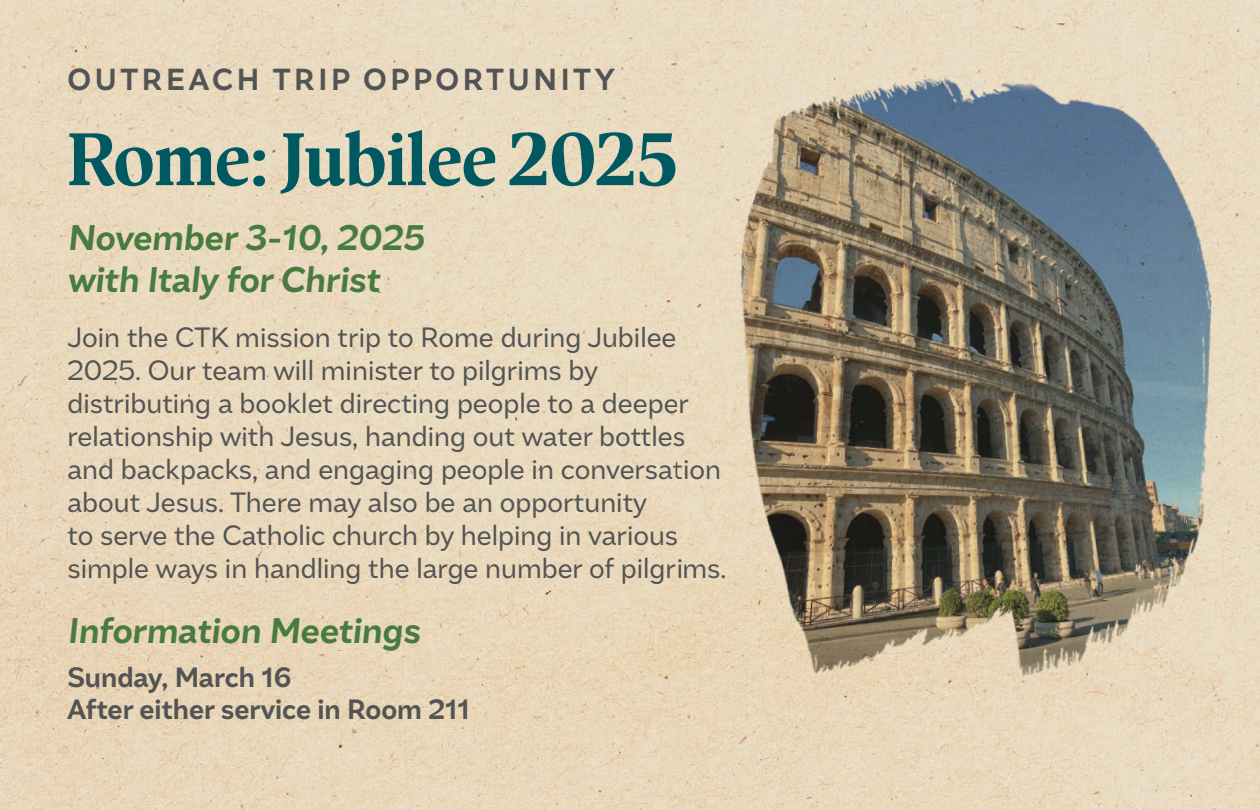
<style>
.page{position:relative;width:1260px;height:810px;background:#fff}
.page>*{position:absolute;margin:0;border:0;box-sizing:border-box;transform-origin:0 0}
.Project_Title{font:75px "Antonia Variable";letter-spacing:-.01em;color:#005860}
.Project_subtitle{font:italic 700 35px/42px "Amica Pro";color:#487b3f}
.Country{font:700 30px "Amica Pro";letter-spacing:.12em;color:#535454}
.Project_Description{font:27.5px/33px "Amica Pro";color:#535454}
.Project_Description-2{font:700 27.5px "Amica Pro";color:#535454}
</style>
<div class="page">
<img style="left:0;top:0;width:1260px;height:810px">
<img style="left:709px;top:58px;width:551px;height:634px">
<p class="Country" style="left:68px;top:59px;width:549px">OUTREACH TRIP OPPORTUNITY</p>
<p class="Project_Title" style="left:68px;top:116px;width:612px">Rome: Jubilee 2025</p>
<p class="Project_subtitle" style="left:68px;top:215px;width:358px">November 3-10, 2025 with Italy for Christ</p>
<p class="Project_Description" style="left:68px;top:320px;width:660px">Join the CTK mission trip to Rome during Jubilee 2025. Our team will minister to pilgrims by distributing a booklet directing people to a deeper relationship with Jesus, handing out water bottles and backpacks, and engaging people in conversation about Jesus. There may also be an opportunity<br>to serve the Catholic church by helping in various simple ways in handling the large number of pilgrims.</p>
<p class="Project_subtitle" style="left:68px;top:608px;width:354px">Information Meetings</p>
<p class="Project_Description-2" style="left:68px;top:658px;width:226px">Sunday, March 16</p>
<p class="Project_Description-2" style="left:68px;top:690px;width:404px">After either service in Room 211</p>
</div>
